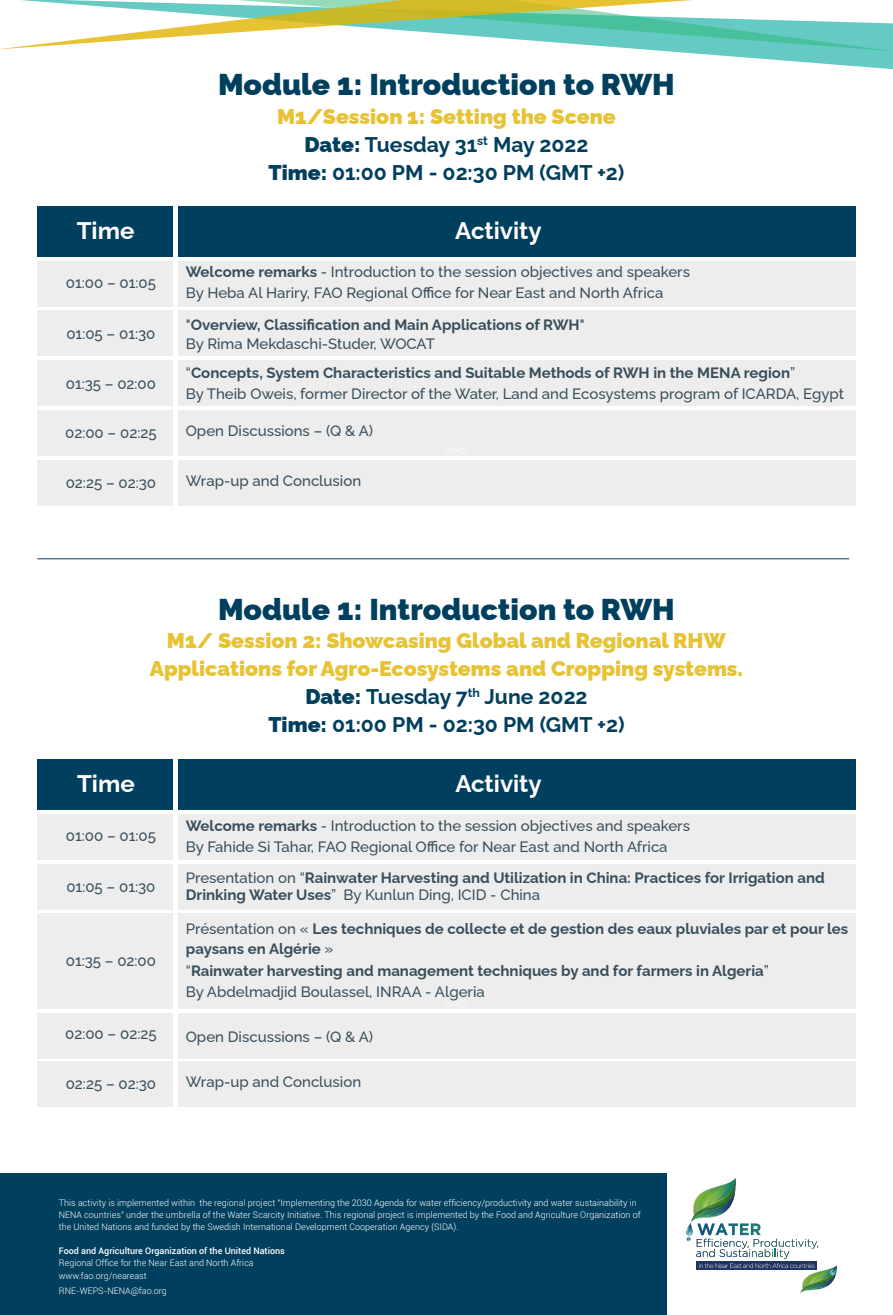
<style>
.page{position:relative;width:893px;height:1315px;background:#fff}
.page>*{position:absolute;margin:0;border:0;box-sizing:border-box;transform-origin:0 0}
.t1{font:900 30.15px "Raleway";color:#003f5e}
.t2{font:700 24px "Raleway";color:#fff}
.t3{font:900 21.3px/28px "Raleway";color:rgb(226 180 2/.8);text-align:center}
.t4{font:700 21.3px/28px "Raleway";color:#003f5e;text-align:center}
.t5{font:500 15px/21px "Raleway";color:#394e5b}
.t6{font:700 15px/19.5px "Raleway";color:#394e5b}
.t7{font:300 9px/12px "Roboto";color:#fff}
.t8{font:500 9px "Roboto";color:#fff}
.s1{font-weight:900;color:rgb(226 180 2/.8)}
.s2{font-weight:900}
.s3{font-weight:700}
.s4{font-weight:500}
.s5{color:#003f5e}
.s6{font-weight:700;color:#003f5e}
</style>
<div class="page">
<svg style="left:677px;top:52px;width:216px;height:17px"></svg>
<svg style="left:0;top:0;width:893px;height:52px"></svg>
<hr style="left:37px;top:558px;width:812px;height:1px;background:#003f5e">
<div style="left:37px;top:261px;width:136px;height:45px;background:#ededed"></div>
<div style="left:37px;top:311px;width:136px;height:45px;background:#ededed"></div>
<div style="left:37px;top:361px;width:136px;height:45px;background:#ededed"></div>
<div style="left:37px;top:411px;width:136px;height:45px;background:#ededed"></div>
<div style="left:37px;top:460px;width:136px;height:46px;background:#ededed"></div>
<div style="left:178px;top:261px;width:678px;height:45px;background:#ededed"></div>
<div style="left:178px;top:311px;width:678px;height:45px;background:#ededed"></div>
<div style="left:178px;top:361px;width:678px;height:45px;background:#ededed"></div>
<div style="left:178px;top:411px;width:678px;height:45px;background:#ededed"></div>
<div style="left:178px;top:460px;width:678px;height:46px;background:#ededed"></div>
<div style="left:37px;top:206px;width:136px;height:50px;background:#003f5e"></div>
<div style="left:178px;top:206px;width:678px;height:50px;background:#003f5e"></div>
<div style="left:37px;top:814px;width:136px;height:45px;background:#ededed"></div>
<div style="left:37px;top:864px;width:136px;height:45px;background:#ededed"></div>
<div style="left:37px;top:913px;width:136px;height:96px;background:#ededed"></div>
<div style="left:37px;top:1014px;width:136px;height:45px;background:#ededed"></div>
<div style="left:178px;top:814px;width:678px;height:45px;background:#ededed"></div>
<div style="left:178px;top:864px;width:678px;height:45px;background:#ededed"></div>
<div style="left:178px;top:913px;width:678px;height:96px;background:#ededed"></div>
<div style="left:178px;top:1014px;width:678px;height:45px;background:#ededed"></div>
<div style="left:37px;top:1061px;width:136px;height:45px;background:#ededed"></div>
<div style="left:178px;top:1061px;width:678px;height:45px;background:#ededed"></div>
<div style="left:37px;top:759px;width:136px;height:51px;background:#003f5e"></div>
<div style="left:178px;top:759px;width:678px;height:51px;background:#003f5e"></div>
<div style="left:0;top:1174px;width:666px;height:141px;background:#003f5e"></div>
<svg style="left:686px;top:1177px;width:151px;height:116px"></svg>
<h1 class="t1" style="left:218px;top:61px;width:458px">Module 1: Introduction to RWH</h1>
<h3 class="t4" style="left:269px;top:100px;width:357px"><span class="s1">M1/Session 1: Setting the Scene<br></span><span class="s2">Date:</span> Tuesday 31<sup>st</sup> May 2022<br><span class="s2">Time:</span> 01:00 PM - 02:30 PM (GMT +2)</h3>
<h2 class="t2" style="left:77px;top:211px;width:59px">Time</h2>
<h2 class="t2" style="left:455px;top:211px;width:88px">Activity</h2>
<p class="t5" style="left:66px;top:271px;width:92px">01:00 – 01:05</p>
<p class="t5" style="left:66px;top:322px;width:91px">01:05 – 01:30</p>
<p class="t5" style="left:66px;top:371px;width:92px">01:35 – 02:00</p>
<p class="t5" style="left:65px;top:421px;width:93px">02:00 – 02:25</p>
<p class="t5" style="left:66px;top:470px;width:92px">02:25 – 02:30</p>
<p class="t5" style="left:186px;top:260px;width:506px"><span class="s3">Welcome remarks</span> - Introduction to the session objectives and speakers<br>By Heba Al Hariry, FAO Regional Office for Near East and North Africa</p>
<p class="t6" style="left:186px;top:313px;width:400px"><span class="s4">"</span>Overview, Classification and Main Applications of RWH<span class="s4">"<br>By Rima Mekdaschi-Studer, WOCAT</span></p>
<p class="t5" style="left:186px;top:360px;width:660px">“<span class="s3">Concepts, System Characteristics and Suitable Methods of RWH in the MENA region</span>”<br>By Theib Oweis, former Director of the Water, Land and Ecosystems program of ICARDA, Egypt</p>
<p class="t5" style="left:186px;top:419px;width:189px">Open Discussions – (Q &amp; A)</p>
<p class="t5" style="left:186px;top:468px;width:177px">Wrap-up and Conclusion</p>
<h1 class="t1" style="left:218px;top:585px;width:458px">Module 1: Introduction to RWH</h1>
<h3 class="t3" style="left:150px;top:624px;width:594px">M1/ Session 2: Showcasing Global and Regional RHW Applications for Agro-Ecosystems and Cropping systems.<br><span class="s5">Date:</span> <span class="s6">Tuesday 7</span><sup>th</sup> <span class="s6">June 2022<br></span><span class="s5">Time:</span> <span class="s6">01:00 PM - 02:30 PM (GMT +2)</span></h3>
<h2 class="t2" style="left:77px;top:765px;width:59px">Time</h2>
<h2 class="t2" style="left:455px;top:765px;width:88px">Activity</h2>
<p class="t5" style="left:66px;top:824px;width:92px">01:00 – 01:05</p>
<p class="t5" style="left:66px;top:875px;width:91px">01:05 – 01:30</p>
<p class="t5" style="left:66px;top:948px;width:92px">01:35 – 02:00</p>
<p class="t5" style="left:65px;top:1022px;width:93px">02:00 – 02:25</p>
<p class="t5" style="left:66px;top:1071px;width:92px">02:25 – 02:30</p>
<p class="t5" style="left:186px;top:813px;width:506px"><span class="s3">Welcome remarks</span> - Introduction to the session objectives and speakers<br>By Fahide Si Tahar, FAO Regional Office for Near East and North Africa</p>
<p class="t6" style="left:186px;top:868px;width:640px;line-height:16.5px"><span class="s4">Presentation on “</span>Rainwater Harvesting and Utilization in China: Practices for Irrigation and<br>Drinking Water Uses<span class="s4">” By Kunlun Ding, ICID - China</span></p>
<p class="t6" style="left:186px;top:917px;width:664px"><span class="s4">Présentation on «</span> Les techniques de collecte et de gestion des eaux pluviales par et pour les paysans en Algérie <span class="s4">»</span></p>
<p class="t6" style="left:186px;top:959px;width:584px;line-height:21px"><span class="s4">“</span>Rainwater harvesting and management techniques by and for farmers in Algeria<span class="s4">”<br>By Abdelmadjid Boulassel, INRAA - Algeria</span></p>
<p class="t5" style="left:186px;top:1025px;width:189px">Open Discussions – (Q &amp; A)</p>
<p class="t5" style="left:186px;top:1070px;width:177px">Wrap-up and Conclusion</p>
<p class="t7" style="left:59px;top:1196px;width:583px">This activity is implemented within the regional project "Implementing the 2030 Agenda for water efficiency/productivity and water sustainability in<br>NENA countries" under the umbrella of the Water Scarcity Initiative. This regional project is implemented by the Food and Agriculture Organization of the United Nations and funded by the Swedish International Development Cooperation Agency (SIDA).</p>
<p class="t8" style="left:59px;top:1244px;width:228px">Food and Agriculture Organization of the United Nations</p>
<p class="t7" style="left:59px;top:1255px;width:196px;line-height:13.5px">Regional Office for the Near East and North Africa www.fao.org/neareast</p>
<p class="t7" style="left:59px;top:1285px;width:110px">RNE-WEPS-NENA@fao.org</p>
</div>
